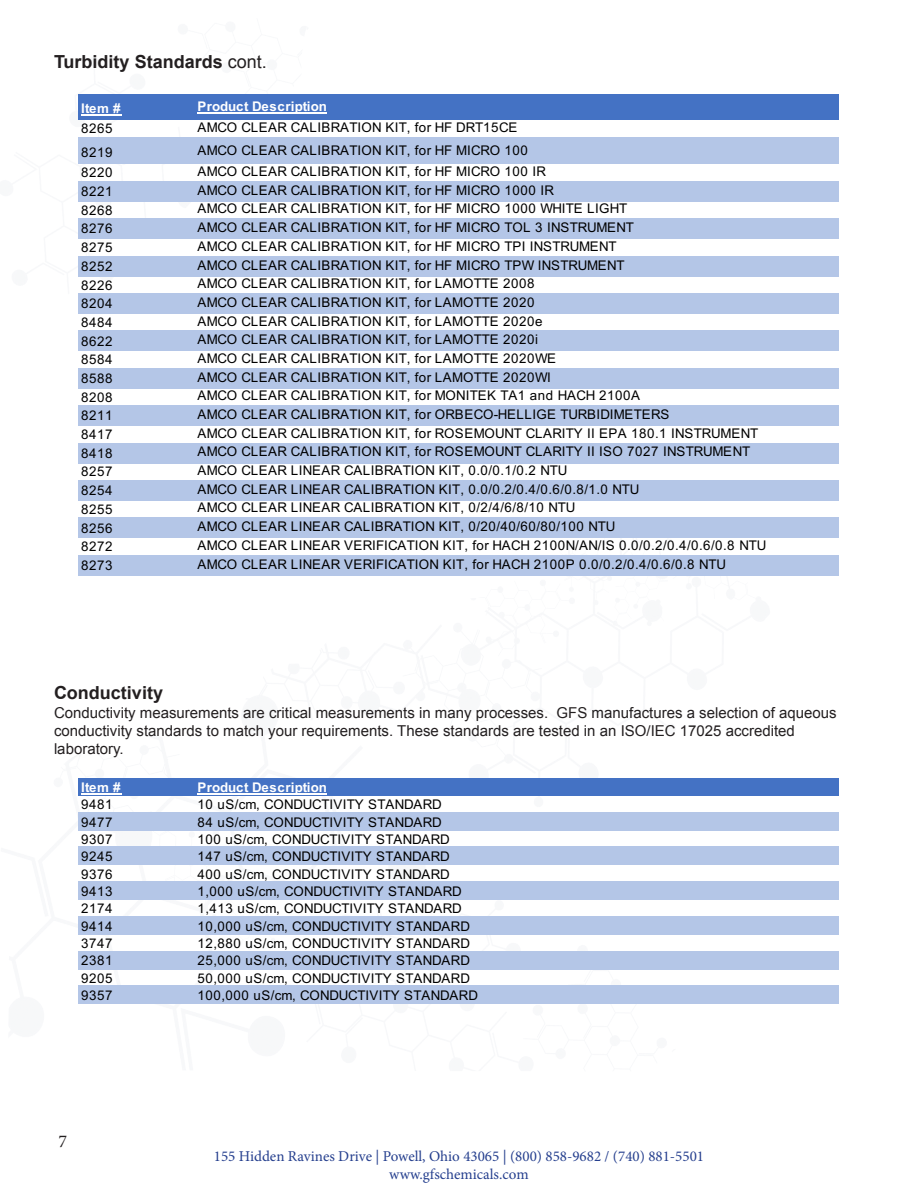
<style>
.page{position:relative;width:918px;height:1188px;background:#fff}
.page>*{position:absolute;margin:0;border:0;box-sizing:border-box;transform-origin:0 0}
.t1{font:700 18px "Arial";color:#231f20}
.t2{font:18px "Minion Pro";color:#231f20}
.t3{font:15px/18px "Arial";color:#231f20}
.t4{font:15px/18px "Minion Pro";color:#253f8e;text-align:center}
.t5{font:13.35px "Arial";letter-spacing:.02em;color:#000}
.t6{font:13.35px "Arial";letter-spacing:-.005em;color:#000}
.t7{font:13.35px "Arial";color:#000}
.t8{font:13.35px "Arial";letter-spacing:-.01em;color:#000}
.t9{font:700 13.35px "Arial";letter-spacing:.01em;color:#fff}
.s1{font-weight:400}
</style>
<div class="page">
<img style="left:73px;top:94px;width:766px;height:910px">
<div style="left:79px;top:779px;width:760px;height:17px;background:#4472c4"></div>
<div style="left:79px;top:812px;width:760px;height:19px;background:#b4c6e7"></div>
<div style="left:79px;top:847px;width:760px;height:18px;background:#b4c6e7"></div>
<div style="left:79px;top:881px;width:760px;height:19px;background:#b4c6e7"></div>
<div style="left:79px;top:916px;width:760px;height:19px;background:#b4c6e7"></div>
<div style="left:79px;top:951px;width:760px;height:18px;background:#b4c6e7"></div>
<div style="left:79px;top:985px;width:760px;height:19px;background:#b4c6e7"></div>
<hr style="left:81px;top:793px;width:40px;height:2px;background:#fff">
<hr style="left:197px;top:793px;width:130px;height:2px;background:#fff">
<div style="left:79px;top:95px;width:760px;height:25px;background:#4472c4"></div>
<div style="left:79px;top:137px;width:760px;height:27px;background:#b4c6e7"></div>
<div style="left:79px;top:181px;width:760px;height:20px;background:#b4c6e7"></div>
<div style="left:79px;top:219px;width:760px;height:20px;background:#b4c6e7"></div>
<div style="left:79px;top:256px;width:760px;height:20px;background:#b4c6e7"></div>
<div style="left:79px;top:294px;width:760px;height:20px;background:#b4c6e7"></div>
<div style="left:79px;top:331px;width:760px;height:20px;background:#b4c6e7"></div>
<div style="left:79px;top:368px;width:760px;height:20px;background:#b4c6e7"></div>
<div style="left:79px;top:406px;width:760px;height:20px;background:#b4c6e7"></div>
<div style="left:79px;top:443px;width:760px;height:20px;background:#b4c6e7"></div>
<div style="left:79px;top:480px;width:760px;height:20px;background:#b4c6e7"></div>
<div style="left:79px;top:518px;width:760px;height:20px;background:#b4c6e7"></div>
<div style="left:79px;top:555px;width:760px;height:20px;background:#b4c6e7"></div>
<hr style="left:81px;top:115px;width:40px;height:1px;background:#fff">
<hr style="left:197px;top:112px;width:130px;height:1px;background:#fff">
<p class="t1" style="left:54px;top:50px;width:214px">Turbidity Standards <span class="s1">cont.</span></p>
<p class="t9" style="left:81px;top:99px;width:41px">Item #</p>
<p class="t9" style="left:197px;top:97px;width:131px">Product Description</p>
<p class="t5" style="left:81px;top:119px;width:33px">8265</p>
<p class="t5" style="left:197px;top:118px;width:321px">AMCO CLEAR CALIBRATION KIT, for HF DRT15CE</p>
<p class="t5" style="left:81px;top:143px;width:33px">8219</p>
<p class="t5" style="left:197px;top:141px;width:332px">AMCO CLEAR CALIBRATION KIT, for HF MICRO 100</p>
<p class="t5" style="left:81px;top:164px;width:33px">8220</p>
<p class="t5" style="left:197px;top:162px;width:350px">AMCO CLEAR CALIBRATION KIT, for HF MICRO 100 IR</p>
<p class="t5" style="left:81px;top:182px;width:33px">8221</p>
<p class="t5" style="left:197px;top:181px;width:358px">AMCO CLEAR CALIBRATION KIT, for HF MICRO 1000 IR</p>
<p class="t5" style="left:81px;top:201px;width:33px">8268</p>
<p class="t5" style="left:197px;top:200px;width:432px">AMCO CLEAR CALIBRATION KIT, for HF MICRO 1000 WHITE LIGHT</p>
<p class="t5" style="left:81px;top:220px;width:33px">8276</p>
<p class="t5" style="left:197px;top:218px;width:438px">AMCO CLEAR CALIBRATION KIT, for HF MICRO TOL 3 INSTRUMENT</p>
<p class="t5" style="left:81px;top:238px;width:33px">8275</p>
<p class="t5" style="left:197px;top:237px;width:421px">AMCO CLEAR CALIBRATION KIT, for HF MICRO TPI INSTRUMENT</p>
<p class="t5" style="left:81px;top:257px;width:33px">8252</p>
<p class="t5" style="left:197px;top:256px;width:429px">AMCO CLEAR CALIBRATION KIT, for HF MICRO TPW INSTRUMENT</p>
<p class="t5" style="left:81px;top:276px;width:33px">8226</p>
<p class="t5" style="left:197px;top:274px;width:339px">AMCO CLEAR CALIBRATION KIT, for LAMOTTE 2008</p>
<p class="t5" style="left:81px;top:294px;width:33px">8204</p>
<p class="t5" style="left:197px;top:293px;width:339px">AMCO CLEAR CALIBRATION KIT, for LAMOTTE 2020</p>
<p class="t5" style="left:81px;top:313px;width:33px">8484</p>
<p class="t5" style="left:197px;top:312px;width:347px">AMCO CLEAR CALIBRATION KIT, for LAMOTTE 2020e</p>
<p class="t5" style="left:81px;top:332px;width:33px">8622</p>
<p class="t5" style="left:197px;top:330px;width:342px">AMCO CLEAR CALIBRATION KIT, for LAMOTTE 2020i</p>
<p class="t5" style="left:81px;top:350px;width:33px">8584</p>
<p class="t5" style="left:197px;top:349px;width:360px">AMCO CLEAR CALIBRATION KIT, for LAMOTTE 2020WE</p>
<p class="t5" style="left:81px;top:369px;width:33px">8588</p>
<p class="t5" style="left:197px;top:368px;width:355px">AMCO CLEAR CALIBRATION KIT, for LAMOTTE 2020WI</p>
<p class="t5" style="left:81px;top:388px;width:33px">8208</p>
<p class="t5" style="left:197px;top:386px;width:444px">AMCO CLEAR CALIBRATION KIT, for MONITEK TA1 and HACH 2100A</p>
<p class="t5" style="left:81px;top:406px;width:33px">8211</p>
<p class="t5" style="left:197px;top:405px;width:474px">AMCO CLEAR CALIBRATION KIT, for ORBECO-HELLIGE TURBIDIMETERS</p>
<p class="t5" style="left:81px;top:425px;width:33px">8417</p>
<p class="t5" style="left:197px;top:424px;width:562px">AMCO CLEAR CALIBRATION KIT, for ROSEMOUNT CLARITY II EPA 180.1 INSTRUMENT</p>
<p class="t5" style="left:81px;top:444px;width:33px">8418</p>
<p class="t5" style="left:197px;top:443px;width:554px">AMCO CLEAR CALIBRATION KIT, for ROSEMOUNT CLARITY II ISO 7027 INSTRUMENT</p>
<p class="t5" style="left:81px;top:463px;width:33px">8257</p>
<p class="t5" style="left:197px;top:461px;width:372px">AMCO CLEAR LINEAR CALIBRATION KIT, 0.0/0.1/0.2 NTU</p>
<p class="t5" style="left:81px;top:481px;width:33px">8254</p>
<p class="t5" style="left:197px;top:480px;width:444px">AMCO CLEAR LINEAR CALIBRATION KIT, 0.0/0.2/0.4/0.6/0.8/1.0 NTU</p>
<p class="t5" style="left:81px;top:500px;width:33px">8255</p>
<p class="t5" style="left:197px;top:499px;width:380px">AMCO CLEAR LINEAR CALIBRATION KIT, 0/2/4/6/8/10 NTU</p>
<p class="t5" style="left:81px;top:519px;width:33px">8256</p>
<p class="t5" style="left:197px;top:517px;width:420px">AMCO CLEAR LINEAR CALIBRATION KIT, 0/20/40/60/80/100 NTU</p>
<p class="t5" style="left:81px;top:537px;width:33px">8272</p>
<p class="t5" style="left:197px;top:536px;width:571px">AMCO CLEAR LINEAR VERIFICATION KIT, for HACH 2100N/AN/IS 0.0/0.2/0.4/0.6/0.8 NTU</p>
<p class="t5" style="left:81px;top:556px;width:33px">8273</p>
<p class="t5" style="left:197px;top:555px;width:530px">AMCO CLEAR LINEAR VERIFICATION KIT, for HACH 2100P 0.0/0.2/0.4/0.6/0.8 NTU</p>
<p class="t1" style="left:54px;top:680px;width:111px">Conductivity</p>
<p class="t3" style="left:54px;top:704px;width:784px">Conductivity measurements are critical measurements in many processes. GFS manufactures a selection of aqueous conductivity standards to match your requirements. These standards are tested in an ISO/IEC 17025 accredited</p>
<p class="t3" style="left:54px;top:740px;width:71px">laboratory.</p>
<p class="t9" style="left:81px;top:778px;width:41px">Item #</p>
<p class="t9" style="left:197px;top:778px;width:131px">Product Description</p>
<p class="t5" style="left:81px;top:795px;width:33px">9481</p>
<p class="t8" style="left:197px;top:795px;width:246px">10 uS/cm, CONDUCTIVITY STANDARD</p>
<p class="t5" style="left:81px;top:813px;width:33px">9477</p>
<p class="t8" style="left:197px;top:813px;width:246px">84 uS/cm, CONDUCTIVITY STANDARD</p>
<p class="t5" style="left:81px;top:830px;width:33px">9307</p>
<p class="t6" style="left:197px;top:830px;width:254px">100 uS/cm, CONDUCTIVITY STANDARD</p>
<p class="t5" style="left:81px;top:847px;width:33px">9245</p>
<p class="t6" style="left:197px;top:847px;width:254px">147 uS/cm, CONDUCTIVITY STANDARD</p>
<p class="t5" style="left:81px;top:865px;width:33px">9376</p>
<p class="t6" style="left:197px;top:865px;width:254px">400 uS/cm, CONDUCTIVITY STANDARD</p>
<p class="t5" style="left:81px;top:882px;width:33px">9413</p>
<p class="t6" style="left:197px;top:882px;width:266px">1,000 uS/cm, CONDUCTIVITY STANDARD</p>
<p class="t5" style="left:81px;top:899px;width:33px">2174</p>
<p class="t6" style="left:197px;top:899px;width:266px">1,413 uS/cm, CONDUCTIVITY STANDARD</p>
<p class="t5" style="left:81px;top:917px;width:33px">9414</p>
<p class="t7" style="left:197px;top:917px;width:274px">10,000 uS/cm, CONDUCTIVITY STANDARD</p>
<p class="t5" style="left:81px;top:934px;width:33px">3747</p>
<p class="t7" style="left:197px;top:934px;width:274px">12,880 uS/cm, CONDUCTIVITY STANDARD</p>
<p class="t5" style="left:81px;top:952px;width:33px">2381</p>
<p class="t7" style="left:197px;top:952px;width:274px">25,000 uS/cm, CONDUCTIVITY STANDARD</p>
<p class="t5" style="left:81px;top:969px;width:33px">9205</p>
<p class="t7" style="left:197px;top:969px;width:274px">50,000 uS/cm, CONDUCTIVITY STANDARD</p>
<p class="t5" style="left:81px;top:986px;width:33px">9357</p>
<p class="t5" style="left:197px;top:986px;width:282px">100,000 uS/cm, CONDUCTIVITY STANDARD</p>
<h1 class="t2" style="left:58px;top:1129px;width:10px">7</h1>
<p class="t4" style="left:214px;top:1147px;width:492px">155 Hidden Ravines Drive | Powell, Ohio 43065 | (800) 858-9682 / (740) 881-5501 www.gfschemicals.com</p>
</div>
